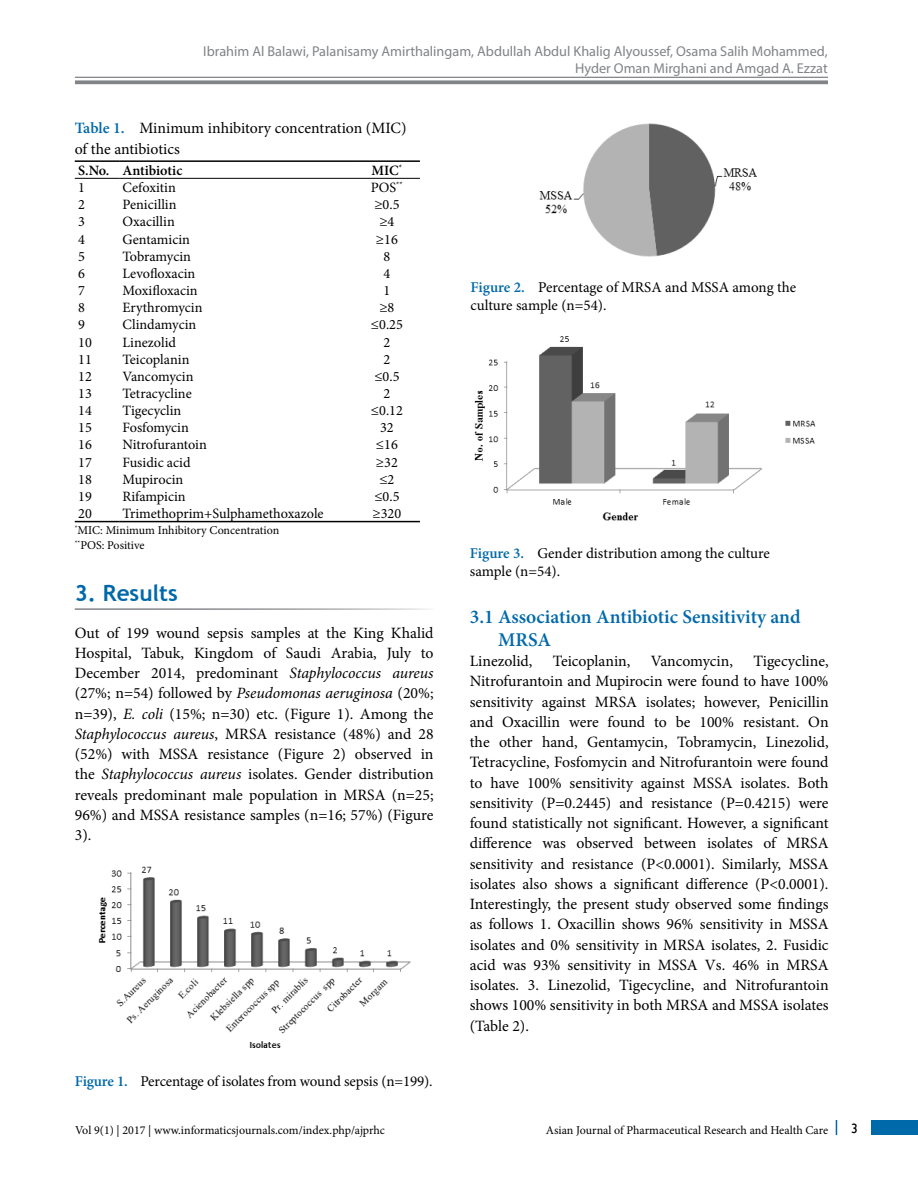
<style>
.page{position:relative;width:918px;height:1188px;background:#fff}
.page>*{position:absolute;margin:0;border:0;box-sizing:border-box;transform-origin:0 0}
.t1{font:700 22.5px "Trebuchet MS";color:#0069aa}
.t2{font:600 19.5px/23.2px "Minion Pro";color:#0069aa}
.t3{font:15.75px/20.2px "Minion Pro";color:#000;text-align:justify}
.t4{font:15px/18px "Minion Pro";letter-spacing:-.01em;color:#000}
.t5{font:14.25px "Minion Pro";color:#000}
.t6{font:14.25px/17.1px "Myriad Pro";color:#818387;text-align:right}
.t7{font:600 14.25px "Minion Pro";letter-spacing:-.005em;color:#000}
.t8{font:13.5px "Gill Sans";color:#000}
.t9{font:12px/15px "Minion Pro";color:#000}
.s1{font-weight:600;color:#0069aa}
.s2{font-style:italic}
</style>
<div class="page">
<hr style="left:75px;top:77px;width:753px;height:1px;background:#818387">
<svg style="left:75px;top:80px;width:753px;height:4px;fill:#818387"></svg>
<div style="left:872px;top:1120px;width:46px;height:15px;background:#0069aa"></div>
<svg style="left:836px;top:1120px;width:1px;height:15px"></svg>
<hr style="left:75px;top:160px;width:44px;height:2px;background:#000">
<hr style="left:119px;top:160px;width:235px;height:2px;background:#000">
<hr style="left:354px;top:160px;width:66px;height:2px;background:#000">
<hr style="left:75px;top:178px;width:44px;height:1px;background:#000">
<hr style="left:119px;top:178px;width:235px;height:1px;background:#000">
<hr style="left:354px;top:178px;width:66px;height:1px;background:#000">
<hr style="left:75px;top:521px;width:44px;height:1px;background:#000">
<hr style="left:119px;top:521px;width:235px;height:1px;background:#000">
<hr style="left:354px;top:521px;width:66px;height:1px;background:#000">
<img style="left:98px;top:866px;width:313px;height:182px">
<img style="left:539px;top:123px;width:218px;height:134px">
<img style="left:474px;top:336px;width:342px;height:185px">
<p class="t6" style="left:203px;top:42px;width:626px">Ibrahim Al Balawi, Palanisamy Amirthalingam, Abdullah Abdul Khalig Alyoussef, Osama Salih Mohammed,<br>Hyder Oman Mirghani and Amgad A. Ezzat</p>
<p class="t3" style="left:75px;top:117px;width:333px;line-height:21.6px"><span class="s1">Table 1.</span> Minimum inhibitory concentration (MIC) of the antibiotics</p>
<p class="t7" style="left:78px;top:161px;width:106px">S.No. Antibiotic</p>
<p class="t7" style="left:372px;top:161px;width:32px">MIC<sup>*</sup></p>
<p class="t5" style="left:78px;top:178px;width:8px">1</p>
<p class="t5" style="left:123px;top:178px;width:55px">Cefoxitin</p>
<p class="t5" style="left:371px;top:178px;width:34px">POS<sup>**</sup></p>
<p class="t5" style="left:78px;top:195px;width:8px">2</p>
<p class="t5" style="left:123px;top:195px;width:56px">Penicillin</p>
<p class="t5" style="left:374px;top:195px;width:27px">≥0.5</p>
<p class="t5" style="left:78px;top:212px;width:8px">3</p>
<p class="t5" style="left:123px;top:212px;width:54px">Oxacillin</p>
<p class="t5" style="left:379px;top:212px;width:17px">≥4</p>
<p class="t5" style="left:78px;top:229px;width:8px">4</p>
<p class="t5" style="left:123px;top:229px;width:69px">Gentamicin</p>
<p class="t5" style="left:376px;top:229px;width:23px">≥16</p>
<p class="t5" style="left:78px;top:247px;width:8px">5</p>
<p class="t5" style="left:123px;top:247px;width:70px">Tobramycin</p>
<p class="t5" style="left:384px;top:247px;width:8px">8</p>
<p class="t5" style="left:78px;top:264px;width:8px">6</p>
<p class="t5" style="left:123px;top:264px;width:74px">Levofloxacin</p>
<p class="t5" style="left:384px;top:264px;width:8px">4</p>
<p class="t5" style="left:78px;top:281px;width:8px">7</p>
<p class="t5" style="left:123px;top:281px;width:77px">Moxifloxacin</p>
<p class="t5" style="left:384px;top:281px;width:8px">1</p>
<p class="t5" style="left:78px;top:298px;width:8px">8</p>
<p class="t5" style="left:123px;top:298px;width:81px">Erythromycin</p>
<p class="t5" style="left:379px;top:298px;width:17px">≥8</p>
<p class="t5" style="left:78px;top:315px;width:8px">9</p>
<p class="t5" style="left:123px;top:315px;width:75px">Clindamycin</p>
<p class="t5" style="left:371px;top:315px;width:34px">≤0.25</p>
<p class="t5" style="left:78px;top:332px;width:15px">10</p>
<p class="t5" style="left:123px;top:332px;width:55px">Linezolid</p>
<p class="t5" style="left:384px;top:332px;width:8px">2</p>
<p class="t5" style="left:78px;top:350px;width:15px">11</p>
<p class="t5" style="left:123px;top:350px;width:68px">Teicoplanin</p>
<p class="t5" style="left:384px;top:350px;width:8px">2</p>
<p class="t5" style="left:78px;top:367px;width:15px">12</p>
<p class="t5" style="left:123px;top:367px;width:73px">Vancomycin</p>
<p class="t5" style="left:374px;top:367px;width:27px">≤0.5</p>
<p class="t5" style="left:78px;top:384px;width:15px">13</p>
<p class="t5" style="left:123px;top:384px;width:71px">Tetracycline</p>
<p class="t5" style="left:384px;top:384px;width:8px">2</p>
<p class="t5" style="left:78px;top:401px;width:15px">14</p>
<p class="t5" style="left:123px;top:401px;width:60px">Tigecyclin</p>
<p class="t5" style="left:371px;top:401px;width:34px">≤0.12</p>
<p class="t5" style="left:78px;top:418px;width:15px">15</p>
<p class="t5" style="left:123px;top:418px;width:68px">Fosfomycin</p>
<p class="t5" style="left:380px;top:418px;width:15px">32</p>
<p class="t5" style="left:78px;top:435px;width:15px">16</p>
<p class="t5" style="left:123px;top:435px;width:86px">Nitrofurantoin</p>
<p class="t5" style="left:376px;top:435px;width:23px">≤16</p>
<p class="t5" style="left:78px;top:453px;width:15px">17</p>
<p class="t5" style="left:123px;top:453px;width:70px">Fusidic acid</p>
<p class="t5" style="left:376px;top:453px;width:23px">≥32</p>
<p class="t5" style="left:78px;top:470px;width:15px">18</p>
<p class="t5" style="left:123px;top:470px;width:62px">Mupirocin</p>
<p class="t5" style="left:379px;top:470px;width:17px">≤2</p>
<p class="t5" style="left:78px;top:487px;width:15px">19</p>
<p class="t5" style="left:123px;top:487px;width:65px">Rifampicin</p>
<p class="t5" style="left:374px;top:487px;width:27px">≤0.5</p>
<p class="t5" style="left:78px;top:504px;width:15px">20</p>
<p class="t5" style="left:123px;top:504px;width:203px">Trimethoprim+Sulphamethoxazole</p>
<p class="t5" style="left:373px;top:504px;width:30px">≥320</p>
<p class="t9" style="left:75px;top:523px;width:206px"><sup>*</sup>MIC: Minimum Inhibitory Concentration <sup>**</sup>POS: Positive</p>
<h1 class="t1" style="left:75px;top:579px;width:105px">3. Results</h1>
<p class="t3" style="left:75px;top:622px;width:360px">Out of 199 wound sepsis samples at the King Khalid Hospital, Tabuk, Kingdom of Saudi Arabia, July to December 2014, predominant <span class="s2">Staphylococcus aureus </span>(27%; n=54) followed by <span class="s2">Pseudomonas aeruginosa</span> (20%; n=39), <span class="s2">E. coli</span> (15%; n=30) etc. (Figure 1). Among the <span class="s2">Staphylococcus aureus</span>, MRSA resistance (48%) and 28 (52%) with MSSA resistance (Figure 2) observed in the <span class="s2">Staphylococcus aureus</span> isolates. Gender distribution reveals predominant male population in MRSA (n=25; 96%) and MSSA resistance samples (n=16; 57%) (Figure 3).</p>
<p class="t4" style="left:75px;top:1072px;width:359px"><span class="s1">Figure 1.</span> Percentage of isolates from wound sepsis (n=199).</p>
<p class="t4" style="left:470px;top:279px;width:327px"><span class="s1">Figure 2.</span> Percentage of MRSA and MSSA among the culture sample (n=54).</p>
<p class="t4" style="left:470px;top:544px;width:302px"><span class="s1">Figure 3.</span> Gender distribution among the culture sample (n=54).</p>
<p class="t2" style="left:498px;top:605px;width:304px;text-indent:-28px">3.1 Association Antibiotic Sensitivity and<br>MRSA</p>
<p class="t3" style="left:470px;top:651px;width:64px">Linezolid,</p>
<p class="t3" style="left:553px;top:651px;width:79px">Teicoplanin,</p>
<p class="t3" style="left:651px;top:651px;width:84px">Vancomycin,</p>
<p class="t3" style="left:470px;top:651px;width:360px;text-indent:284px">Tigecycline, Nitrofurantoin and Mupirocin were found to have 100% sensitivity against MRSA isolates; however, Penicillin and Oxacillin were found to be 100% resistant. On the other hand, Gentamycin, Tobramycin, Linezolid, Tetracycline, Fosfomycin and Nitrofurantoin were found to have 100% sensitivity against MSSA isolates. Both sensitivity (P=0.2445) and resistance (P=0.4215) were found statistically not significant. However, a significant difference was observed between isolates of MRSA sensitivity and resistance (P&lt;0.0001). Similarly, MSSA isolates also shows a significant difference (P&lt;0.0001).<br>Interestingly, the present study observed some findings as follows 1. Oxacillin shows 96% sensitivity in MSSA isolates and 0% sensitivity in MRSA isolates, 2. Fusidic acid was 93% sensitivity in MSSA Vs. 46% in MRSA isolates. 3. Linezolid, Tigecycline, and Nitrofurantoin shows 100% sensitivity in both MRSA and MSSA isolates (Table 2).</p>
<p class="t9" style="left:75px;top:1123px;width:311px">Vol 9(1) | 2017 | www.informaticsjournals.com/index.php/ajprhc</p>
<p class="t9" style="left:546px;top:1123px;width:284px">Asian Journal of Pharmaceutical Research and Health Care</p>
<p class="t8" style="left:851px;top:1120px;width:8px">3</p>
</div>
